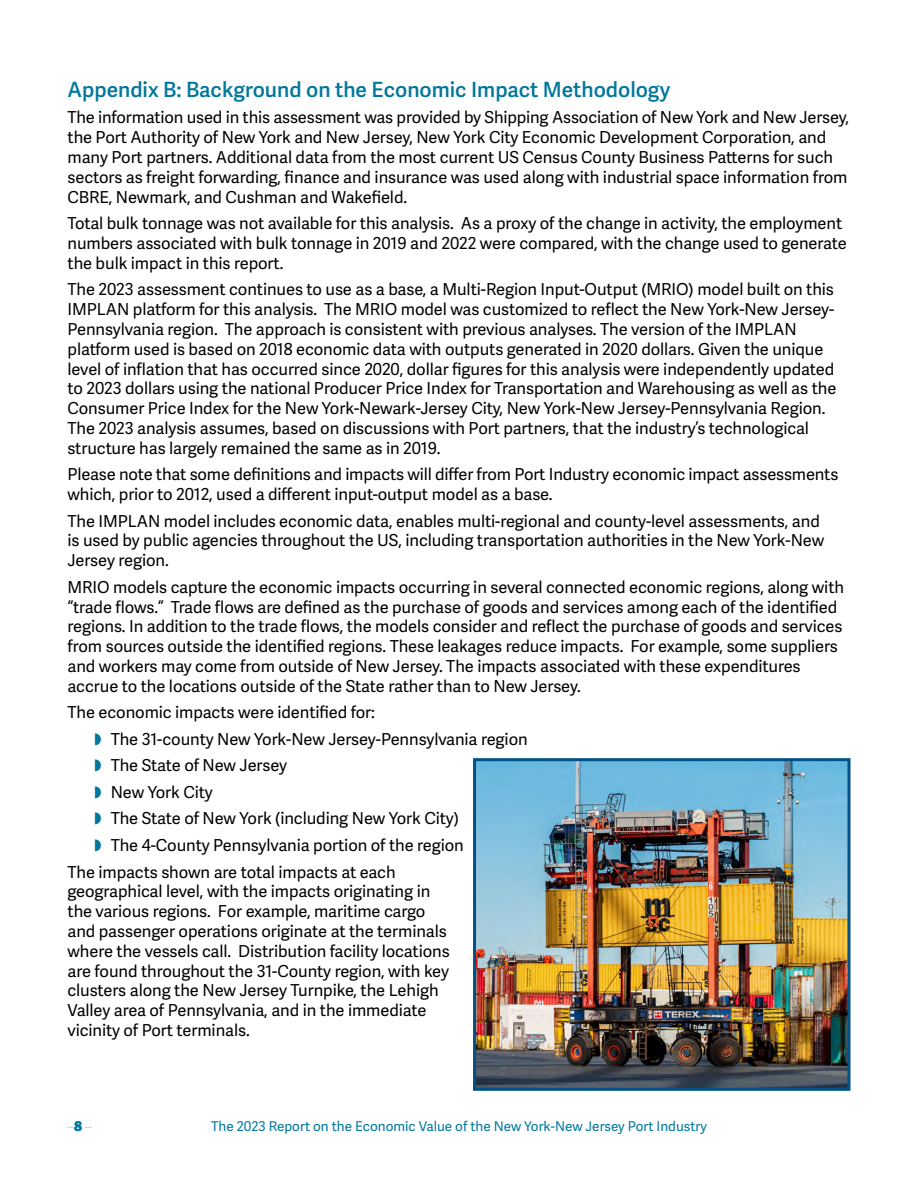
<style>
.page{position:relative;width:918px;height:1188px;background:#fff}
.page>*{position:absolute;margin:0;border:0;box-sizing:border-box;transform-origin:0 0}
.t1{font:600 21px "Adelle Sans";color:#00779c}
.t2{font:16.5px/19.8px "Adelle Sans";letter-spacing:-.005em;color:#000}
.t3{font:13.5px "Adelle Sans";color:#00779c}
.t4{font:100 13.5px "Adelle Sans";color:#54c8e7}
.s1{font-weight:800;color:#00779c}
</style>
<div class="page">
<img style="left:477px;top:762px;width:369px;height:325px">
<div style="left:473px;top:758px;width:377px;height:333px;border:3px solid #005286"></div>
<p class="t1" style="left:68px;top:77px;width:604px">Appendix B: Background on the Economic Impact Methodology</p>
<p class="t2" style="left:68px;top:108px;width:783px">The information used in this assessment was provided by Shipping Association of New York and New Jersey, the Port Authority of New York and New Jersey, New York City Economic Development Corporation, and many Port partners. Additional data from the most current US Census County Business Patterns for such sectors as freight forwarding, finance and insurance was used along with industrial space information from CBRE, Newmark, and Cushman and Wakefield.</p>
<p class="t2" style="left:68px;top:214px;width:781px">Total bulk tonnage was not available for this analysis. As a proxy of the change in activity, the employment numbers associated with bulk tonnage in 2019 and 2022 were compared, with the change used to generate the bulk impact in this report.</p>
<p class="t2" style="left:68px;top:280px;width:770px">The 2023 assessment continues to use as a base, a Multi-Region Input-Output (MRIO) model built on this IMPLAN platform for this analysis. The MRIO model was customized to reflect the New York-New Jersey-Pennsylvania region. The approach is consistent with previous analyses. The version of the IMPLAN platform used is based on 2018 economic data with outputs generated in 2020 dollars. Given the unique level of inflation that has occurred since 2020, dollar figures for this analysis were independently updated to 2023 dollars using the national Producer Price Index for Transportation and Warehousing as well as the Consumer Price Index for the New York-Newark-Jersey City, New York-New Jersey-Pennsylvania Region.<br>The 2023 analysis assumes, based on discussions with Port partners, that the industry’s technological structure has largely remained the same as in 2019.</p>
<p class="t2" style="left:68px;top:465px;width:772px">Please note that some definitions and impacts will differ from Port Industry economic impact assessments which, prior to 2012, used a different input-output model as a base.</p>
<p class="t2" style="left:68px;top:511px;width:758px">The IMPLAN model includes economic data, enables multi-regional and county-level assessments, and is used by public agencies throughout the US, including transportation authorities in the New York-New<br>Jersey region.</p>
<p class="t2" style="left:68px;top:578px;width:778px">MRIO models capture the economic impacts occurring in several connected economic regions, along with “trade flows.” Trade flows are defined as the purchase of goods and services among each of the identified regions. In addition to the trade flows, the models consider and reflect the purchase of goods and services from sources outside the identified regions. These leakages reduce impacts. For example, some suppliers and workers may come from outside of New Jersey. The impacts associated with these expenditures accrue to the locations outside of the State rather than to New Jersey.</p>
<p class="t2" style="left:68px;top:703px;width:309px">The economic impacts were identified for:</p>
<p class="t2" style="left:111px;top:730px;width:419px">The 31-county New York-New Jersey-Pennsylvania region</p>
<p class="t2" style="left:111px;top:756px;width:178px">The State of New Jersey</p>
<p class="t2" style="left:111px;top:783px;width:104px">New York City</p>
<p class="t2" style="left:111px;top:809px;width:350px">The State of New York (including New York City)</p>
<p class="t2" style="left:111px;top:836px;width:355px">The 4-County Pennsylvania portion of the region</p>
<p class="t2" style="left:68px;top:862px;width:330px">The impacts shown are total impacts at each</p>
<p class="t2" style="left:68px;top:882px;width:384px">geographical level, with the impacts originating in the various regions. For example, maritime cargo and passenger operations originate at the terminals where the vessels call. Distribution facility locations are found throughout the 31-County region, with key clusters along the New Jersey Turnpike, the Lehigh Valley area of Pennsylvania, and in the immediate vicinity of Port terminals.</p>
<p class="t4" style="left:68px;top:1118px;width:25px">–<span class="s1">8</span> –</p>
<p class="t3" style="left:211px;top:1118px;width:497px">The 2023 Report on the Economic Value of the New York-New Jersey Port Industry</p>
</div>
